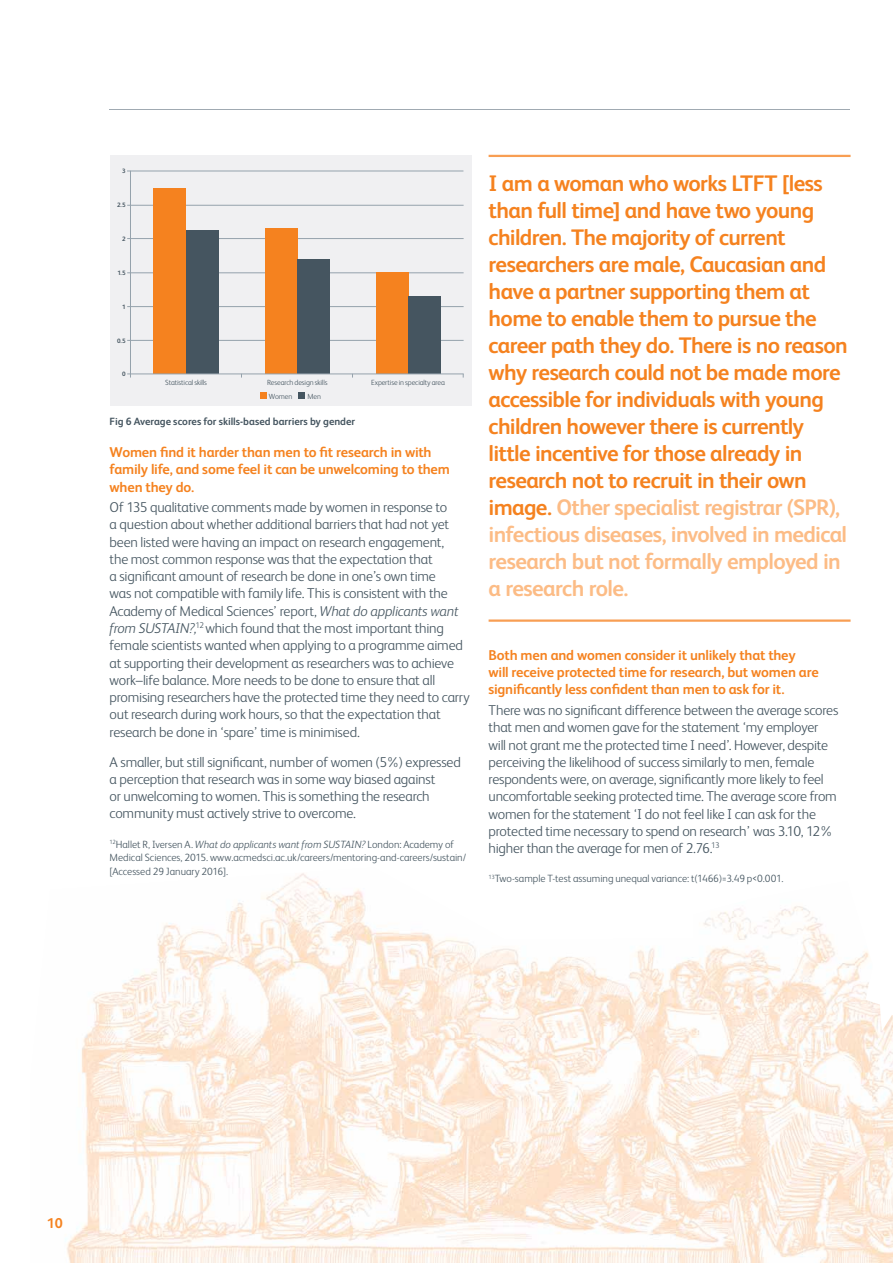
<style>
.page{position:relative;width:893px;height:1263px;background:#fff}
.page>*{position:absolute;margin:0;border:0;box-sizing:border-box;transform-origin:0 0}
.t1{font:700 22.5px/27px "FS Albert";letter-spacing:-.03em;color:#f5821f}
.t2{font:300 14.25px/17.2px "FS Albert";letter-spacing:-.01em;color:#455560}
.t3{font:700 14.25px/17.2px "FS Albert";letter-spacing:-.015em;color:#f5821f}
.t4{font:300 10.5px/13.5px "FS Albert";letter-spacing:-.005em;color:#455560}
.t5{font:700 10.5px "FS Albert";color:#455560}
.t6{font:300 7.5px "FS Albert";letter-spacing:-.02em;color:#455560}
.t7{font:700 6.3px "FS Albert";color:#455560}
.s1{font-style:italic}
.s2{color:#fcbc86}
</style>
<div class="page">
<img style="left:65px;top:873px;width:828px;height:390px">
<hr style="left:109px;top:109px;width:741px;height:1px;background:#a0aab2">
<div style="left:110px;top:155px;width:362px;height:251px;background:#f0f0f2"></div>
<hr style="left:127px;top:171px;width:336px;height:1px;background:#95a2ac">
<hr style="left:127px;top:205px;width:337px;height:1px;background:#95a2ac">
<hr style="left:127px;top:238px;width:337px;height:1px;background:#95a2ac">
<hr style="left:127px;top:272px;width:337px;height:1px;background:#95a2ac">
<hr style="left:127px;top:306px;width:337px;height:1px;background:#95a2ac">
<hr style="left:127px;top:340px;width:337px;height:1px;background:#95a2ac">
<hr style="left:130px;top:171px;width:1px;height:207px;background:#95a2ac">
<div style="left:260px;top:392px;width:7px;height:7px;background:#f5821f"></div>
<div style="left:299px;top:392px;width:6px;height:7px;background:#455560"></div>
<hr style="left:489px;top:155px;width:362px;height:2px;background:#f89e53">
<hr style="left:489px;top:619px;width:362px;height:3px;background:#f89e53">
<div style="left:154px;top:189px;width:32px;height:185px;background:#f5821f"></div>
<div style="left:265px;top:229px;width:33px;height:145px;background:#f5821f"></div>
<div style="left:376px;top:272px;width:32px;height:102px;background:#f5821f"></div>
<div style="left:186px;top:230px;width:33px;height:144px;background:#455560"></div>
<div style="left:298px;top:259px;width:32px;height:115px;background:#455560"></div>
<div style="left:408px;top:296px;width:33px;height:78px;background:#455560"></div>
<hr style="left:127px;top:374px;width:337px;height:1px;background:#95a2ac">
<p class="t7" style="left:122px;top:168px;width:5px">3</p>
<p class="t7" style="left:117px;top:202px;width:10px">2.5</p>
<p class="t7" style="left:122px;top:236px;width:5px">2</p>
<p class="t7" style="left:117px;top:270px;width:10px">1.5</p>
<p class="t7" style="left:122px;top:304px;width:5px">1</p>
<p class="t7" style="left:117px;top:338px;width:10px">0.5</p>
<p class="t7" style="left:122px;top:371px;width:5px">0</p>
<p class="t6" style="left:165px;top:380px;width:43px">Statistical skills</p>
<p class="t6" style="left:267px;top:380px;width:62px">Research design skills</p>
<p class="t6" style="left:371px;top:380px;width:75px">Expertise in specialty area</p>
<p class="t6" style="left:269px;top:393px;width:25px">Women</p>
<p class="t6" style="left:308px;top:393px;width:15px">Men</p>
<p class="t5" style="left:110px;top:416px;width:247px">Fig 6 Average scores for skills-based barriers by gender</p>
<p class="t3" style="left:110px;top:444px;width:342px">Women find it harder than men to fit research in with family life, and some feel it can be unwelcoming to them when they do.</p>
<p class="t2" style="left:110px;top:500px;width:362px">Of 135 qualitative comments made by women in response to<br>a question about whether additional barriers that had not yet been listed were having an impact on research engagement,<br>the most common response was that the expectation that<br>a significant amount of research be done in one’s own time<br>was not compatible with family life. This is consistent with the Academy of Medical Sciences’ report, <span class="s1">What do applicants want from SUSTAIN?,</span><sup>12</sup> which found that the most important thing female scientists wanted when applying to a programme aimed at supporting their development as researchers was to achieve work–life balance. More needs to be done to ensure that all promising researchers have the protected time they need to carry out research during work hours, so that the expectation that research be done in ‘spare’ time is minimised.</p>
<p class="t2" style="left:110px;top:755px;width:353px">A smaller, but still significant, number of women (5%) expressed a perception that research was in some way biased against<br>or unwelcoming to women. This is something the research community must actively strive to overcome.</p>
<p class="t4" style="left:110px;top:838px;width:358px"><sup>12</sup>Hallet R, Iversen A. <span class="s1">What do applicants want from SUSTAIN?</span> London: Academy of<br>Medical Sciences, 2015. www.acmedsci.ac.uk/careers/mentoring-and-careers/sustain/ [Accessed 29 January 2016].</p>
<p class="t1" style="left:489px;top:171px;width:361px">I am a woman who works LTFT [less than full time] and have two young children. The majority of current researchers are male, Caucasian and have a partner supporting them at home to enable them to pursue the career path they do. There is no reason why research could not be made more accessible for individuals with young children however there is currently little incentive for those already in research not to recruit in their own image. <span class="s2">Other specialist registrar (SPR), infectious diseases, involved in medical research but not formally employed in a research role.</span></p>
<p class="t3" style="left:489px;top:647px;width:332px">Both men and women consider it unlikely that they will receive protected time for research, but women are significantly less confident than men to ask for it.</p>
<p class="t2" style="left:489px;top:703px;width:351px">There was no significant difference between the average scores that men and women gave for the statement ‘my employer will not grant me the protected time I need’. However, despite perceiving the likelihood of success similarly to men, female respondents were, on average, significantly more likely to feel uncomfortable seeking protected time. The average score from women for the statement ‘I do not feel like I can ask for the protected time necessary to spend on research’ was 3.10, 12% higher than the average for men of 2.76.<sup>13</sup></p>
<p class="t4" style="left:489px;top:873px;width:296px"><sup>13</sup>Two-sample T-test assuming unequal variance: t(1466)=3.49 p&lt;0.001.</p>
<p class="t3" style="left:47px;top:1215px;width:17px">10</p>
</div>
